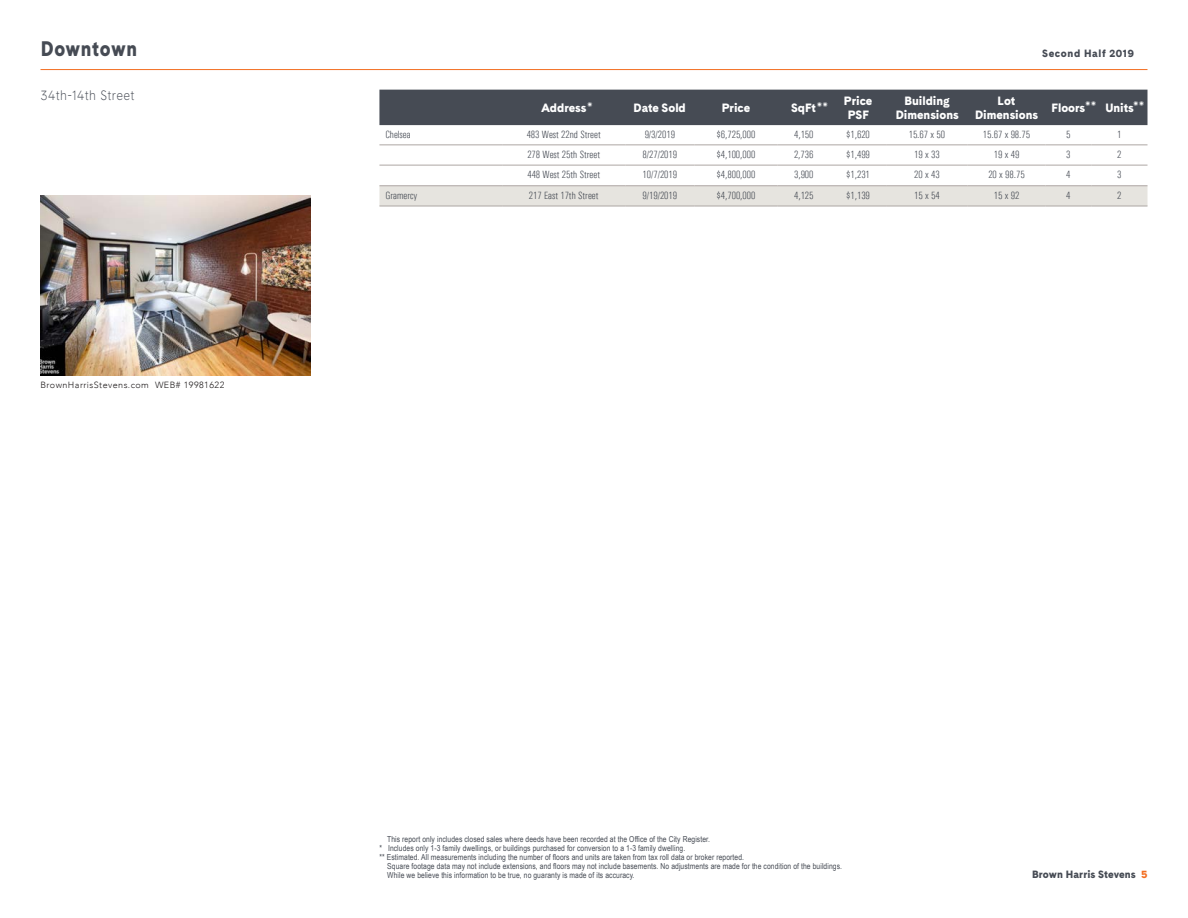
<style>
.page{position:relative;width:1188px;height:918px;background:#fff}
.page>*{position:absolute;margin:0;border:0;box-sizing:border-box;transform-origin:0 0}
.Headline_B_All_Caps{font:900 21px "Cadiz";letter-spacing:.03em;color:#464b54;scale:.9 1}
.Headline_B_All_Caps-2{font:300 13.5px "Cadiz";letter-spacing:.03em;color:#464b54;scale:.9 1}
.t1{font:900 12px/14.4px "Cadiz";color:#fff;text-align:center}
.t2{font:300 condensed 10.5px "Univers";color:#464b54}
.t3{font:900 10.5px "Cadiz";letter-spacing:.01em;color:#464b54}
.t4{font:900 10.5px "Cadiz";letter-spacing:.06em;color:#464b54}
.t5{font:900 10.5px "Cadiz";color:#fff}
.Photo_Caption_Gray{font:300 9px "Avenir";letter-spacing:.05em;color:#231f20}
.t6{font:8.25px "Arial Narrow";letter-spacing:.01em;color:#464b54}
.s1{color:#f36e21}
</style>
<div class="page">
<hr style="left:40px;top:69px;width:1108px;height:1px;background:#f36e21">
<div style="left:379px;top:90px;width:769px;height:35px;background:#464b54"></div>
<div style="left:379px;top:186px;width:769px;height:20px;background:#e6e4df"></div>
<hr style="left:379px;top:145px;width:123px;height:1px;background:#ada6a3">
<hr style="left:502px;top:145px;width:123px;height:1px;background:#ada6a3">
<hr style="left:625px;top:145px;width:69px;height:1px;background:#ada6a3">
<hr style="left:694px;top:145px;width:84px;height:1px;background:#ada6a3">
<hr style="left:778px;top:145px;width:52px;height:1px;background:#ada6a3">
<hr style="left:830px;top:145px;width:56px;height:1px;background:#ada6a3">
<hr style="left:886px;top:145px;width:82px;height:1px;background:#ada6a3">
<hr style="left:968px;top:145px;width:77px;height:1px;background:#ada6a3">
<hr style="left:1045px;top:145px;width:46px;height:1px;background:#ada6a3">
<hr style="left:1091px;top:145px;width:56px;height:1px;background:#ada6a3">
<hr style="left:379px;top:165px;width:123px;height:1px;background:#ada6a3">
<hr style="left:502px;top:165px;width:123px;height:1px;background:#ada6a3">
<hr style="left:625px;top:165px;width:69px;height:1px;background:#ada6a3">
<hr style="left:694px;top:165px;width:84px;height:1px;background:#ada6a3">
<hr style="left:778px;top:165px;width:52px;height:1px;background:#ada6a3">
<hr style="left:830px;top:165px;width:56px;height:1px;background:#ada6a3">
<hr style="left:886px;top:165px;width:82px;height:1px;background:#ada6a3">
<hr style="left:968px;top:165px;width:77px;height:1px;background:#ada6a3">
<hr style="left:1045px;top:165px;width:46px;height:1px;background:#ada6a3">
<hr style="left:1091px;top:165px;width:56px;height:1px;background:#ada6a3">
<hr style="left:379px;top:186px;width:123px;height:1px;background:#ada6a3">
<hr style="left:502px;top:186px;width:123px;height:1px;background:#ada6a3">
<hr style="left:625px;top:186px;width:69px;height:1px;background:#ada6a3">
<hr style="left:694px;top:186px;width:84px;height:1px;background:#ada6a3">
<hr style="left:778px;top:186px;width:52px;height:1px;background:#ada6a3">
<hr style="left:830px;top:186px;width:56px;height:1px;background:#ada6a3">
<hr style="left:886px;top:186px;width:82px;height:1px;background:#ada6a3">
<hr style="left:968px;top:186px;width:77px;height:1px;background:#ada6a3">
<hr style="left:1045px;top:186px;width:46px;height:1px;background:#ada6a3">
<hr style="left:1091px;top:186px;width:56px;height:1px;background:#ada6a3">
<hr style="left:379px;top:206px;width:123px;height:1px;background:#ada6a3">
<hr style="left:502px;top:206px;width:123px;height:1px;background:#ada6a3">
<hr style="left:625px;top:206px;width:69px;height:1px;background:#ada6a3">
<hr style="left:694px;top:206px;width:84px;height:1px;background:#ada6a3">
<hr style="left:778px;top:206px;width:52px;height:1px;background:#ada6a3">
<hr style="left:830px;top:206px;width:56px;height:1px;background:#ada6a3">
<hr style="left:886px;top:206px;width:82px;height:1px;background:#ada6a3">
<hr style="left:968px;top:206px;width:77px;height:1px;background:#ada6a3">
<hr style="left:1045px;top:206px;width:46px;height:1px;background:#ada6a3">
<hr style="left:1091px;top:206px;width:56px;height:1px;background:#ada6a3">
<img style="left:40px;top:195px;width:270px;height:181px">
<p class="Headline_B_All_Caps" style="left:41px;top:35px;width:108px">Downtown</p>
<p class="Headline_B_All_Caps-2" style="left:40px;top:87px;width:106px">34th-14th Street</p>
<p class="Photo_Caption_Gray" style="left:40px;top:380px;width:185px">BrownHarrisStevens.com WEB# 19981622</p>
<p class="t4" style="left:1042px;top:46px;width:93px">Second Half 2019</p>
<p class="t1" style="left:541px;top:101px;width:47px">Address</p>
<p class="t1" style="left:634px;top:101px;width:54px">Date Sold</p>
<p class="t1" style="left:722px;top:101px;width:30px">Price</p>
<p class="t1" style="left:791px;top:101px;width:26px">SqFt</p>
<p class="t1" style="left:844px;top:94px;width:30px">Price<br>PSF</p>
<p class="t1" style="left:896px;top:94px;width:65px">Building<br>Dimensions</p>
<p class="t1" style="left:998px;top:94px;width:19px">Lot</p>
<p class="t5" style="left:587px;top:99px;width:7px">*</p>
<p class="t5" style="left:817px;top:99px;width:13px">**</p>
<p class="t5" style="left:1085px;top:99px;width:13px">**</p>
<p class="t5" style="left:1133px;top:99px;width:13px">**</p>
<p class="t1" style="left:1052px;top:101px;width:35px">Floors</p>
<p class="t1" style="left:1105px;top:101px;width:30px">Units</p>
<p class="t1" style="left:975px;top:109px;width:65px">Dimensions</p>
<p class="t2" style="left:385px;top:128px;width:27px">Chelsea</p>
<p class="t2" style="left:527px;top:128px;width:76px">483 West 22nd Street</p>
<p class="t2" style="left:645px;top:128px;width:32px">9/3/2019</p>
<p class="t2" style="left:717px;top:128px;width:40px">$6,725,000</p>
<p class="t2" style="left:794px;top:128px;width:21px">4,150</p>
<p class="t2" style="left:846px;top:128px;width:25px">$1,620</p>
<p class="t2" style="left:909px;top:128px;width:38px">15.67 x 50</p>
<p class="t2" style="left:983px;top:128px;width:49px">15.67 x 98.75</p>
<p class="t2" style="left:1066px;top:128px;width:6px">5</p>
<p class="t2" style="left:1117px;top:128px;width:6px">1</p>
<p class="t2" style="left:527px;top:148px;width:74px">278 West 25th Street</p>
<p class="t2" style="left:643px;top:148px;width:36px">8/27/2019</p>
<p class="t2" style="left:717px;top:148px;width:40px">$4,100,000</p>
<p class="t2" style="left:794px;top:148px;width:21px">2,736</p>
<p class="t2" style="left:846px;top:148px;width:25px">$1,499</p>
<p class="t2" style="left:914px;top:148px;width:27px">19 x 33</p>
<p class="t2" style="left:994px;top:148px;width:27px">19 x 49</p>
<p class="t2" style="left:1066px;top:148px;width:6px">3</p>
<p class="t2" style="left:1117px;top:148px;width:6px">2</p>
<p class="t2" style="left:527px;top:169px;width:74px">448 West 25th Street</p>
<p class="t2" style="left:643px;top:169px;width:36px">10/7/2019</p>
<p class="t2" style="left:717px;top:169px;width:40px">$4,800,000</p>
<p class="t2" style="left:794px;top:169px;width:21px">3,900</p>
<p class="t2" style="left:846px;top:169px;width:25px">$1,231</p>
<p class="t2" style="left:914px;top:169px;width:27px">20 x 43</p>
<p class="t2" style="left:988px;top:169px;width:38px">20 x 98.75</p>
<p class="t2" style="left:1066px;top:169px;width:6px">4</p>
<p class="t2" style="left:1117px;top:169px;width:6px">3</p>
<p class="t2" style="left:385px;top:189px;width:34px">Gramercy</p>
<p class="t2" style="left:529px;top:189px;width:71px">217 East 17th Street</p>
<p class="t2" style="left:643px;top:189px;width:36px">9/19/2019</p>
<p class="t2" style="left:717px;top:189px;width:40px">$4,700,000</p>
<p class="t2" style="left:794px;top:189px;width:21px">4,125</p>
<p class="t2" style="left:846px;top:189px;width:25px">$1,139</p>
<p class="t2" style="left:914px;top:189px;width:27px">15 x 54</p>
<p class="t2" style="left:994px;top:189px;width:27px">15 x 92</p>
<p class="t2" style="left:1066px;top:189px;width:6px">4</p>
<p class="t2" style="left:1117px;top:189px;width:6px">2</p>
<p class="t6" style="left:387px;top:833px;width:324px">This report only includes closed sales where deeds have been recorded at the Office of the City Register.</p>
<p class="t6" style="left:379px;top:842px;width:307px">* Includes only 1-3 family dwellings, or buildings purchased for conversion to a 1-3 family dwelling.</p>
<p class="t6" style="left:379px;top:851px;width:366px">** Estimated. All measurements including the number of floors and units are taken from tax roll data or broker reported.</p>
<p class="t6" style="left:387px;top:860px;width:456px">Square footage data may not include extensions, and floors may not include basements. No adjustments are made for the condition of the buildings.</p>
<p class="t6" style="left:387px;top:869px;width:249px">While we believe this information to be true, no guaranty is made of its accuracy.</p>
<p class="t3" style="left:1032px;top:867px;width:117px">Brown Harris Stevens <span class="s1">5</span></p>
</div>
